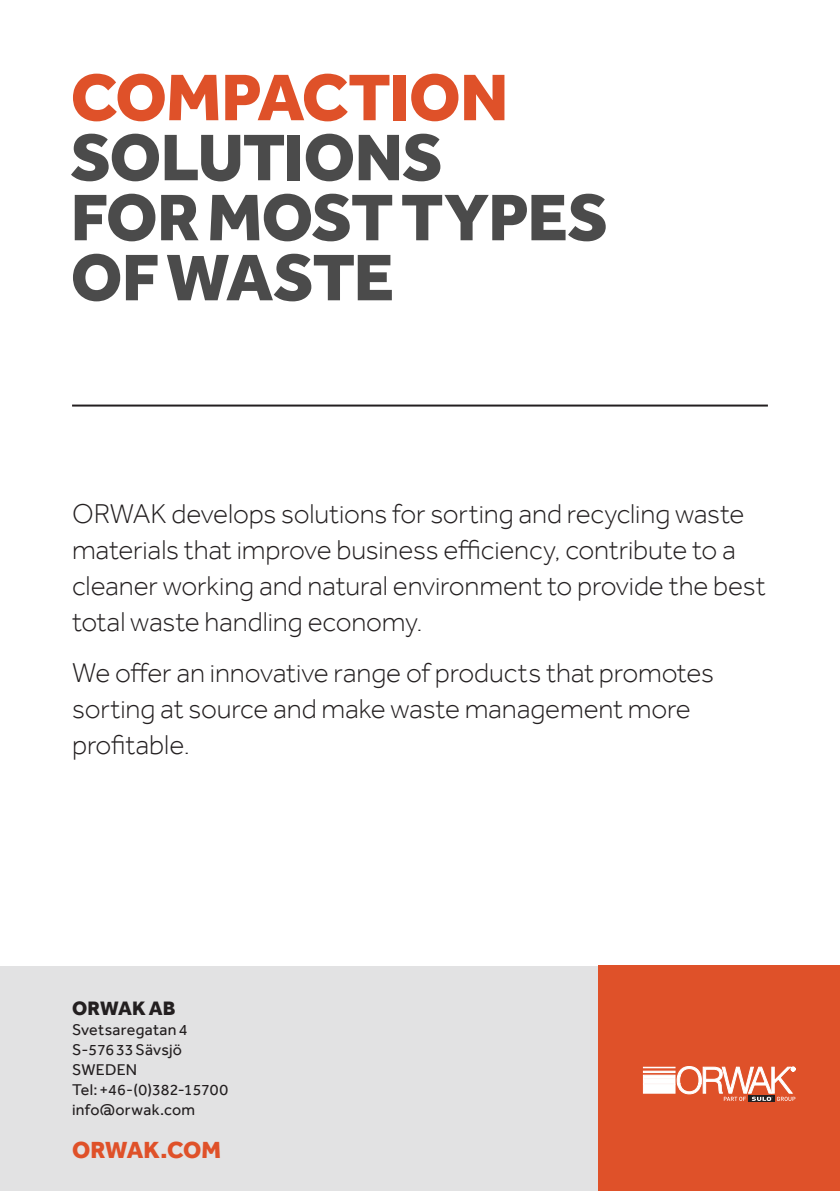
<style>
.page{position:relative;width:840px;height:1191px;background:#fff}
.page>*{position:absolute;margin:0;border:0;box-sizing:border-box;transform-origin:0 0}
.Headline_1{font:800 68px "Effra";letter-spacing:-.015em;color:#4b4b4b}
.Headline_1-2{font:800 68px "Effra";letter-spacing:-.015em;color:#df5129}
.Back_Cover_Paragraph{font:300 28px/36px "Effra";letter-spacing:-.005em;color:#231f20}
.Headline_3{font:800 24px "Effra";letter-spacing:-.005em;color:#df5129}
.Caption_text_-_neg{font:800 20px "Effra";letter-spacing:.01em;color:#231f20}
.Text_8_pkt_-_neg{font:16px/20px "Effra";letter-spacing:.01em;color:#231f20}
</style>
<div class="page">
<hr style="left:72px;top:404px;width:695px;height:2px;background:#231f20">
<div style="left:0;top:966px;width:839px;height:225px;background:#e2e2e3"></div>
<div style="left:598px;top:965px;width:241px;height:226px;background:#df5129"></div>
<div style="left:748px;top:1095px;width:26px;height:7px;background:#231f20"></div>
<div style="left:643px;top:1084px;width:31px;height:9px;background:#fff"></div>
<hr style="left:643px;top:1079px;width:31px;height:4px;background:#fff">
<div style="left:643px;top:1075px;width:31px;height:3px;background:#fff;border:1px solid #fff"></div>
<div style="left:643px;top:1071px;width:31px;height:1px;background:#fff;border:1px solid #fff"></div>
<hr style="left:643px;top:1067px;width:31px;height:1px;background:#fff">
<svg style="left:676px;top:1066px;width:119px;height:35px"></svg>
<p class="Headline_1-2" style="left:71px;top:57px;width:439px">COMPACTION</p>
<p class="Headline_1" style="left:71px;top:117px;width:373px">SOLUTIONS</p>
<p class="Headline_1" style="left:71px;top:177px;width:538px">FOR MOST TYPES</p>
<p class="Headline_1" style="left:71px;top:237px;width:325px">OF WASTE</p>
<p class="Back_Cover_Paragraph" style="left:72px;top:495px;width:694px">ORWAK develops solutions for sorting and recycling waste materials that improve business efficiency, contribute to a cleaner working and natural environment to provide the best total waste handling economy.</p>
<p class="Back_Cover_Paragraph" style="left:72px;top:654px;width:643px">We offer an innovative range of products that promotes sorting at source and make waste management more profitable.</p>
<p class="Caption_text_-_neg" style="left:72px;top:996px;width:105px">ORWAK AB</p>
<p class="Text_8_pkt_-_neg" style="left:72px;top:1019px;width:157px">Svetsaregatan 4<br>S-576 33 Sävsjö<br>SWEDEN<br>Tel: +46-(0)382-15700 info@orwak.com</p>
<p class="Headline_3" style="left:72px;top:1135px;width:150px">ORWAK.COM</p>
</div>
